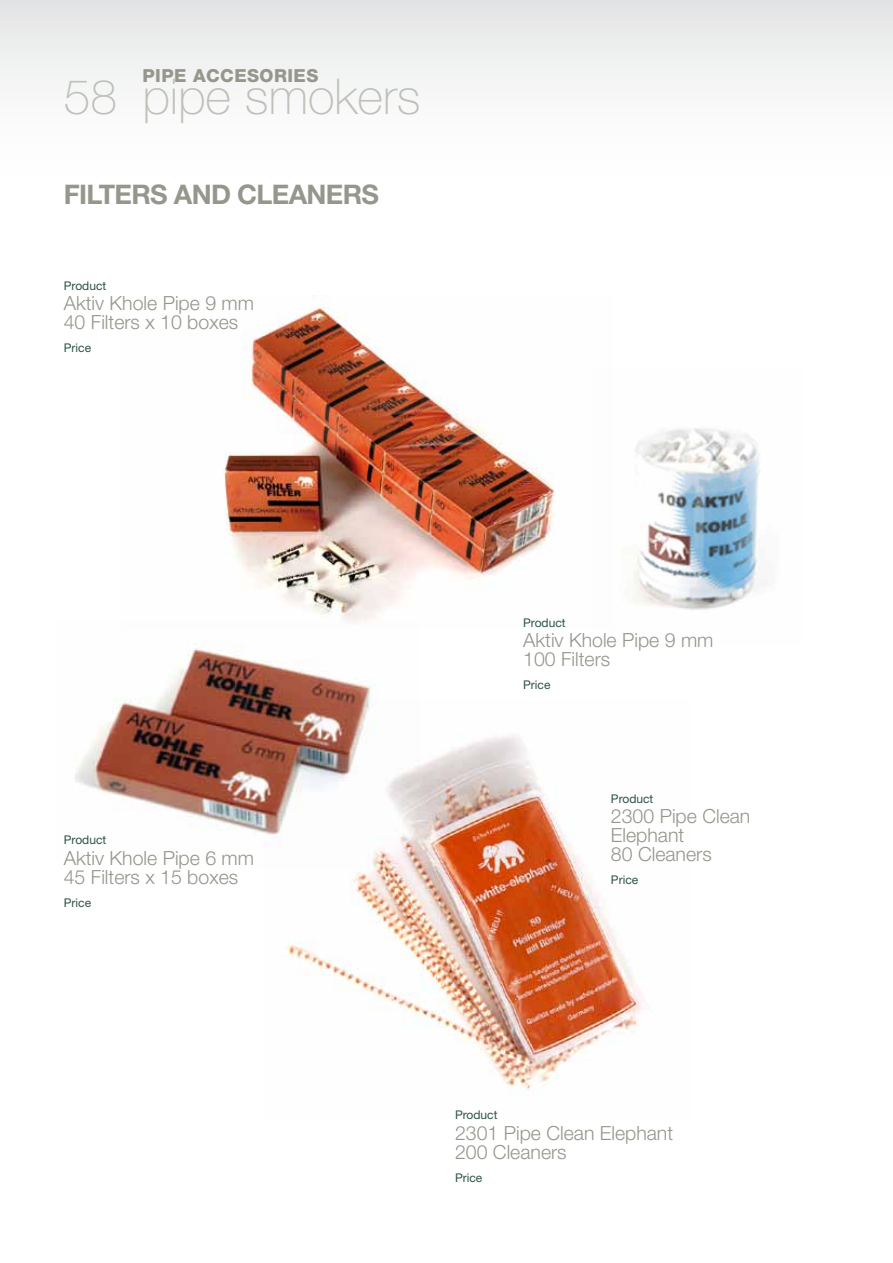
<style>
.page{position:relative;width:893px;height:1263px;background:#fff}
.page>*{position:absolute;margin:0;border:0;box-sizing:border-box;transform-origin:0 0}
.t1{font:100 49.35px "Helvetica Neue";color:#bdc1b9}
.t2{font:100 48px "Helvetica Neue";color:#bdc1b9}
.t3{font:700 27px "Helvetica Neue";letter-spacing:-.025em;color:#95968c}
.t4{font:300 19.5px/18.8px "Helvetica Neue";color:#95968c}
.t5{font:800 18px "Helvetica Neue";letter-spacing:.025em;color:#95968c}
.t6{font:12px "Helvetica Neue";color:#2d534a}
</style>
<div class="page">
<div style="left:0;top:0;width:893px;height:202px;background:linear-gradient(to bottom,#e6e7e8,#fff)"></div>
<img style="left:224px;top:295px;width:331px;height:328px">
<img style="left:75px;top:641px;width:301px;height:192px">
<img style="left:633px;top:428px;width:128px;height:182px">
<img style="left:264px;top:699px;width:380px;height:391px">
<h2 class="t2" style="left:64px;top:70px;width:55px">58</h2>
<p class="t5" style="left:142px;top:65px;width:177px">PIPE ACCESORIES</p>
<h1 class="t1" style="left:142px;top:69px;width:279px">pipe smokers</h1>
<h3 class="t3" style="left:64px;top:178px;width:317px">FILTERS AND CLEANERS</h3>
<p class="t6" style="left:64px;top:278px;width:44px">Product</p>
<p class="t4" style="left:64px;top:294px;width:192px">Aktiv Khole Pipe 9 mm<br>40 Filters x 10 boxes</p>
<p class="t6" style="left:64px;top:341px;width:29px">Price</p>
<p class="t6" style="left:64px;top:833px;width:44px">Product</p>
<p class="t4" style="left:64px;top:848px;width:192px">Aktiv Khole Pipe 6 mm<br>45 Filters x 15 boxes</p>
<p class="t6" style="left:64px;top:895px;width:29px">Price</p>
<p class="t6" style="left:523px;top:615px;width:44px">Product</p>
<p class="t4" style="left:523px;top:631px;width:192px">Aktiv Khole Pipe 9 mm<br>100 Filters</p>
<p class="t6" style="left:523px;top:678px;width:29px">Price</p>
<p class="t6" style="left:611px;top:791px;width:44px">Product</p>
<p class="t4" style="left:611px;top:807px;width:141px">2300 Pipe Clean<br>Elephant<br>80 Cleaners</p>
<p class="t6" style="left:611px;top:872px;width:29px">Price</p>
<p class="t6" style="left:455px;top:1107px;width:44px">Product</p>
<p class="t4" style="left:455px;top:1123px;width:220px">2301 Pipe Clean Elephant<br>200 Cleaners</p>
<p class="t6" style="left:455px;top:1170px;width:29px">Price</p>
</div>
